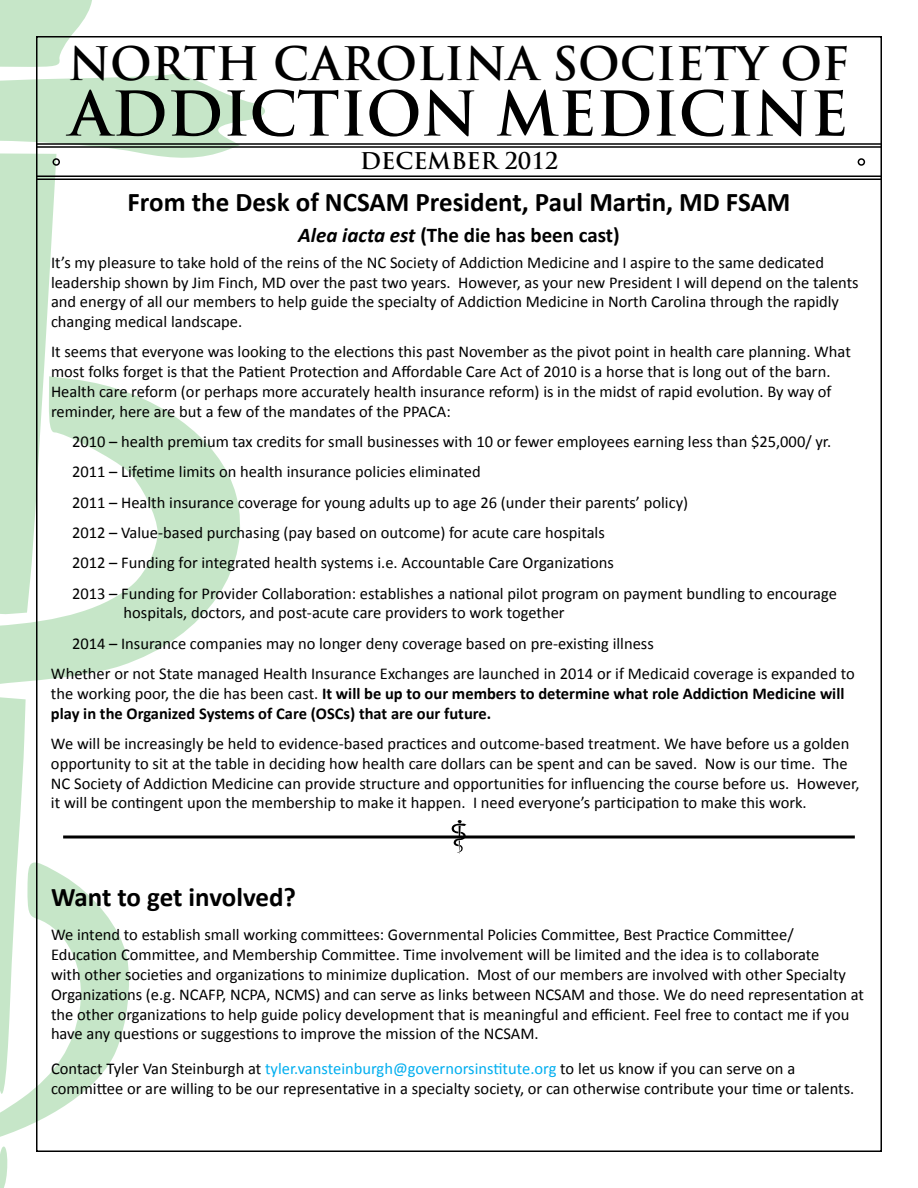
<style>
.page{position:relative;width:918px;height:1188px;background:#fff}
.page>*{position:absolute;margin:0;border:0;box-sizing:border-box;transform-origin:0 0}
.t1{font:700 60px "Trajan Pro";letter-spacing:-.005em;color:#000}
.t2{font:700 45px "Trajan Pro";color:#000}
.t3{font:700 27px "Calibri";color:#000}
.t4{font:700 22.5px "Trajan Pro";color:#000}
.t5{font:700 21px "Calibri";color:#000}
.t6{font:16.5px/19.8px "Calibri";color:#000}
.t7{font:700 16.5px/19.8px "Calibri";color:#000}
.s1{font-style:italic}
.s2{font-weight:400}
.s3{color:#00aeef}
</style>
<div class="page">
<svg style="left:0;top:907px;width:129px;height:281px"></svg>
<svg style="left:0;top:435px;width:255px;height:472px"></svg>
<svg style="left:0;top:435px;width:56px;height:180px"></svg>
<svg style="left:0;top:74px;width:272px;height:361px"></svg>
<svg style="left:0;top:0;width:92px;height:67px"></svg>
<hr style="left:36px;top:143px;width:846px;height:2px;background:#000">
<hr style="left:36px;top:146px;width:846px;height:2px;background:#000">
<hr style="left:36px;top:175px;width:846px;height:2px;background:#000">
<hr style="left:36px;top:179px;width:846px;height:1px;background:#000">
<div style="left:52px;top:158px;width:8px;height:8px;border:2px solid #000;border-radius:50%"></div>
<div style="left:858px;top:158px;width:7px;height:8px;border:2px solid #000;border-radius:50%"></div>
<hr style="left:63px;top:836px;width:792px;height:2px;background:#000">
<svg style="left:451px;top:820px;width:16px;height:34px"></svg>
<h2 class="t2" style="left:68px;top:36px;width:783px">NORTH CAROLINA SOCIETY OF</h2>
<h1 class="t1" style="left:70px;top:76px;width:780px">ADDICTION MEDICINE</h1>
<h3 class="t4" style="left:360px;top:147px;width:200px">DECEMBER 2012</h3>
<h3 class="t3" style="left:128px;top:185px;width:664px">From the Desk of NCSAM President, Paul Martin, MD FSAM</h3>
<p class="t5" style="left:298px;top:222px;width:323px"><span class="s1">Alea iacta est</span> (The die has been cast)</p>
<p class="t6" style="left:51px;top:252px;width:809px">It’s my pleasure to take hold of the reins of the NC Society of Addiction Medicine and I aspire to the same dedicated leadership shown by Jim Finch, MD over the past two years. However, as your new President I will depend on the talents and energy of all our members to help guide the specialty of Addiction Medicine in North Carolina through the rapidly changing medical landscape.</p>
<p class="t6" style="left:51px;top:342px;width:801px">It seems that everyone was looking to the elections this past November as the pivot point in health care planning. What most folks forget is that the Patient Protection and Affordable Care Act of 2010 is a horse that is long out of the barn.<br>Health care reform (or perhaps more accurately health insurance reform) is in the midst of rapid evolution. By way of reminder, here are but a few of the mandates of the PPACA:</p>
<p class="t6" style="left:72px;top:427px;width:767px;line-height:30.3px">2010 – health premium tax credits for small businesses with 10 or fewer employees earning less than $25,000/ yr.<br>2011 – Lifetime limits on health insurance policies eliminated<br>2011 – Health insurance coverage for young adults up to age 26 (under their parents’ policy)<br>2012 – Value-based purchasing (pay based on outcome) for acute care hospitals<br>2012 – Funding for integrated health systems i.e. Accountable Care Organizations<br>2013 – Funding for Provider Collaboration: establishes a national pilot program on payment bundling to encourage</p>
<p class="t6" style="left:124px;top:603px;width:443px">hospitals, doctors, and post-acute care providers to work together</p>
<p class="t6" style="left:72px;top:633px;width:583px">2014 – Insurance companies may no longer deny coverage based on pre-existing illness</p>
<p class="t6" style="left:51px;top:664px;width:806px">Whether or not State managed Health Insurance Exchanges are launched in 2014 or if Medicaid coverage is expanded to</p>
<p class="t7" style="left:51px;top:683px;width:795px"><span class="s2">the working poor, the die has been cast.</span> It will be up to our members to determine what role Addiction Medicine will play in the Organized Systems of Care (OSCs) that are our future.</p>
<p class="t6" style="left:51px;top:734px;width:810px">We will be increasingly be held to evidence-based practices and outcome-based treatment. We have before us a golden opportunity to sit at the table in deciding how health care dollars can be spent and can be saved. Now is our time. The NC Society of Addiction Medicine can provide structure and opportunities for influencing the course before us. However, it will be contingent upon the membership to make it happen. I need everyone’s participation to make this work.</p>
<h3 class="t3" style="left:51px;top:879px;width:247px">Want to get involved?</h3>
<p class="t6" style="left:51px;top:925px;width:815px">We intend to establish small working committees: Governmental Policies Committee, Best Practice Committee/ Education Committee, and Membership Committee. Time involvement will be limited and the idea is to collaborate<br>with other societies and organizations to minimize duplication. Most of our members are involved with other Specialty Organizations (e.g. NCAFP, NCPA, NCMS) and can serve as links between NCSAM and those. We do need representation at the other organizations to help guide policy development that is meaningful and efficient. Feel free to contact me if you have any questions or suggestions to improve the mission of the NCSAM.</p>
<p class="t6" style="left:51px;top:1059px;width:805px">Contact Tyler Van Steinburgh at <span class="s3">tyler.vansteinburgh@governorsinstitute.org</span> to let us know if you can serve on a committee or are willing to be our representative in a specialty society, or can otherwise contribute your time or talents.</p>
</div>
